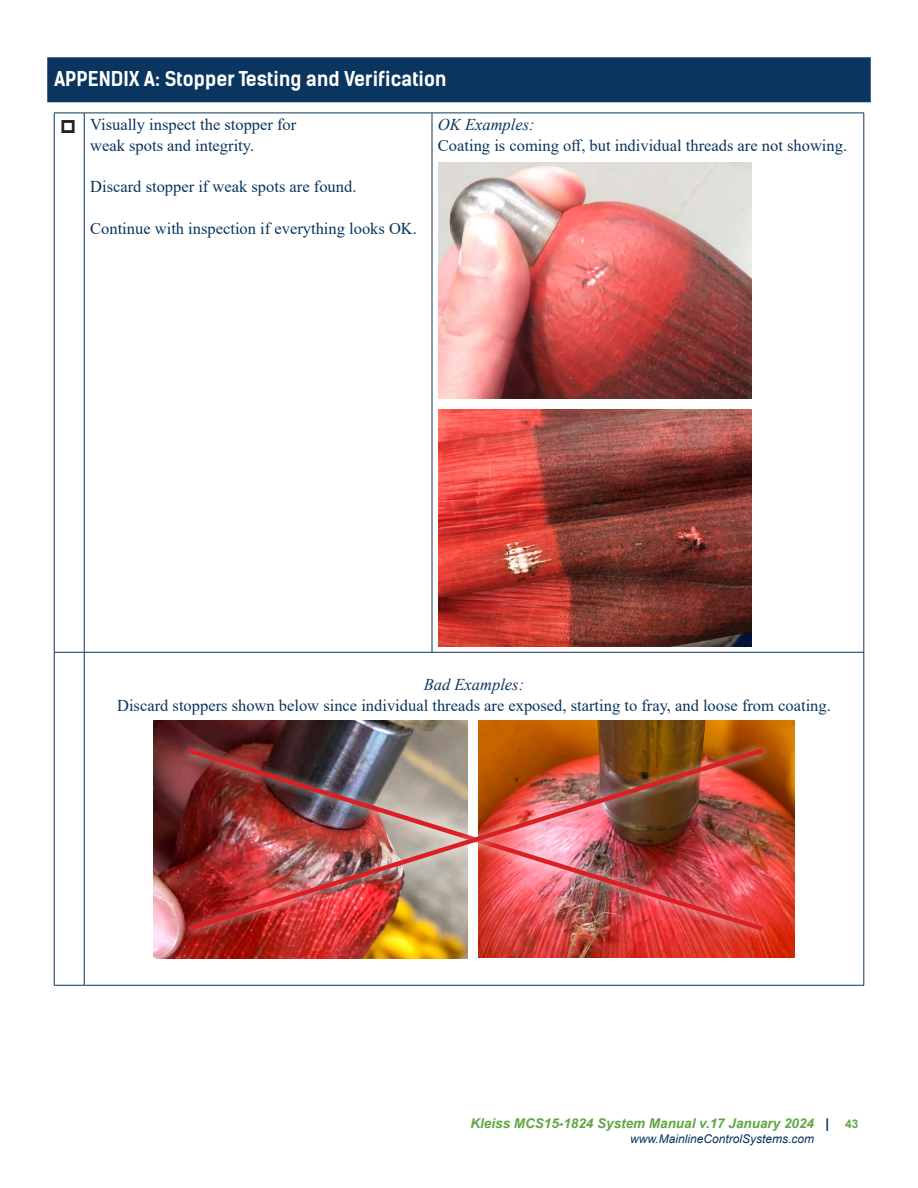
<style>
.page{position:relative;width:918px;height:1188px;background:#fff}
.page>*{position:absolute;margin:0;border:0;box-sizing:border-box;transform-origin:0 0}
.t1{font:700 19.5px "Kelson Sans";color:#fff}
.t2{font:16.5px/20.7px "Times New Roman";color:#0a355e}
.t3{font:italic 16.5px "Times New Roman";color:#0a355e}
.t4{font:italic 700 13.5px "Arial";color:#60a744}
.t5{font:italic 12px "Arial";color:#0a355e}
.s1{font-style:normal;color:#0a355e}
.s2{font-style:normal;font-size:12px}
</style>
<div class="page">
<div style="left:47px;top:57px;width:824px;height:45px;background:#0a355e"></div>
<hr style="left:54px;top:113px;width:30px;height:1px;background:#0a355e">
<hr style="left:54px;top:113px;width:1px;height:539px;background:#0a355e">
<hr style="left:84px;top:113px;width:348px;height:1px;background:#0a355e">
<hr style="left:84px;top:113px;width:1px;height:539px;background:#0a355e">
<hr style="left:432px;top:113px;width:432px;height:1px;background:#0a355e">
<hr style="left:432px;top:113px;width:1px;height:539px;background:#0a355e">
<hr style="left:864px;top:113px;width:1px;height:539px;background:#0a355e">
<hr style="left:54px;top:652px;width:30px;height:1px;background:#0a355e">
<hr style="left:54px;top:652px;width:1px;height:333px;background:#0a355e">
<hr style="left:84px;top:652px;width:348px;height:1px;background:#0a355e">
<hr style="left:84px;top:652px;width:1px;height:333px;background:#0a355e">
<hr style="left:432px;top:652px;width:432px;height:1px;background:#0a355e">
<hr style="left:864px;top:652px;width:1px;height:333px;background:#0a355e">
<hr style="left:54px;top:985px;width:30px;height:1px;background:#0a355e">
<hr style="left:84px;top:985px;width:348px;height:1px;background:#0a355e">
<hr style="left:432px;top:985px;width:432px;height:1px;background:#0a355e">
<img style="left:438px;top:162px;width:313px;height:237px">
<img style="left:438px;top:409px;width:314px;height:237px">
<img style="left:776px;top:721px;width:19px;height:237px">
<img style="left:153px;top:721px;width:23px;height:238px">
<img style="left:176px;top:720px;width:600px;height:266px">
<img style="left:183px;top:745px;width:585px;height:189px">
<p class="t1" style="left:54px;top:67px;width:394px">APPENDIX A: Stopper Testing and Verification</p>
<p class="t2" style="left:90px;top:114px;width:208px">Visually inspect the stopper for weak spots and integrity.</p>
<p class="t2" style="left:90px;top:176px;width:268px">Discard stopper if weak spots are found.</p>
<p class="t2" style="left:90px;top:217px;width:328px">Continue with inspection if everything looks OK.</p>
<p class="t3" style="left:438px;top:113px;width:98px">OK Examples:</p>
<p class="t2" style="left:438px;top:135px;width:411px">Coating is coming off, but individual threads are not showing.</p>
<p class="t3" style="left:424px;top:673px;width:102px">Bad Examples:</p>
<p class="t2" style="left:117px;top:695px;width:715px">Discard stoppers shown below since individual threads are exposed, starting to fray, and loose from coating.</p>
<p class="t4" style="left:470px;top:1114px;width:390px">Kleiss MCS15-1824 System Manual v.17 January 2024 <span class="s1">|</span> <span class="s2">43</span></p>
<p class="t5" style="left:630px;top:1131px;width:186px">www.MainlineControlSystems.com</p>
</div>
